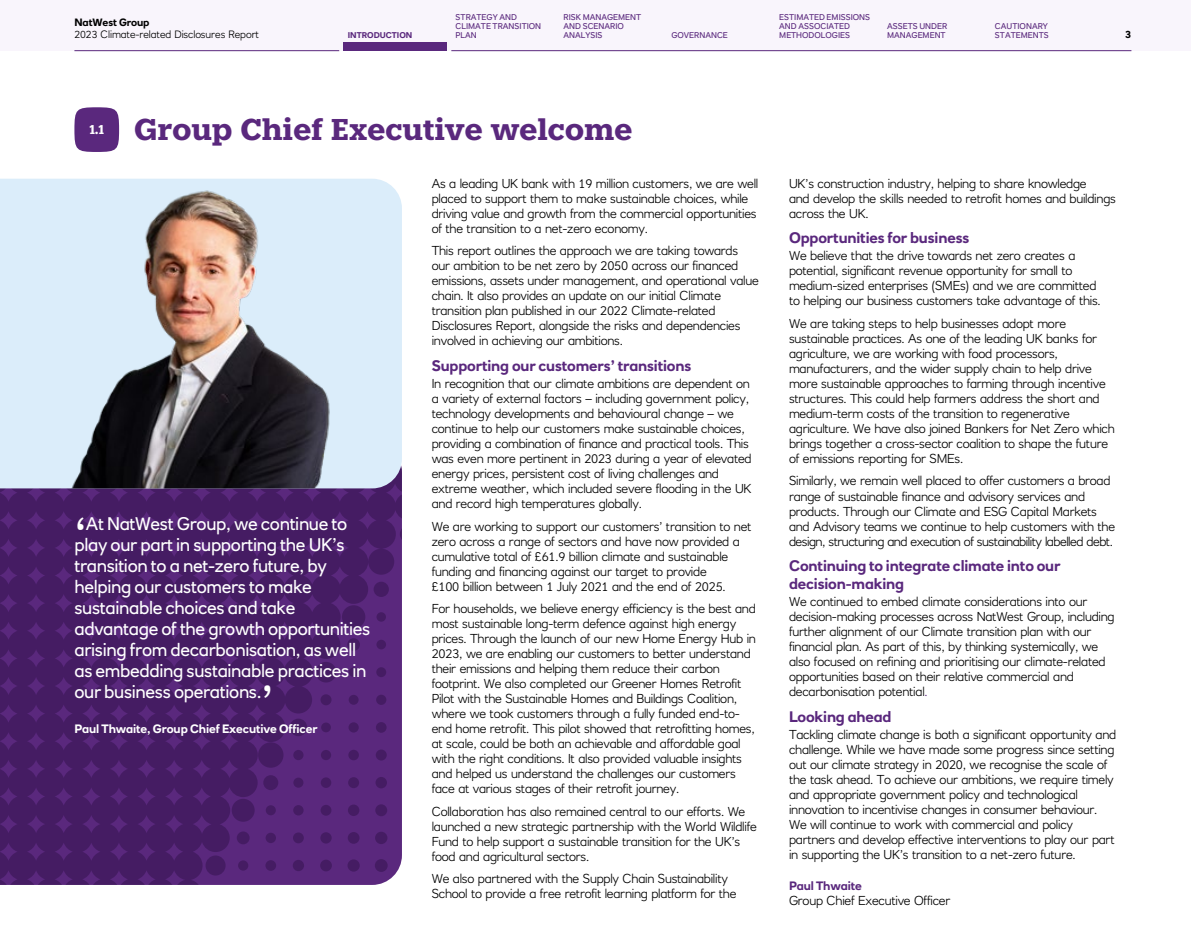
<style>
.page{position:relative;width:1191px;height:936px;background:#fff}
.page>*{position:absolute;margin:0;border:0;box-sizing:border-box;transform-origin:0 0}
.Introduction{font:46.5px "RN House Sans";color:#fff}
.Page_Title{font:700 30px "Knile";letter-spacing:-.01em;color:#5a287d}
.Introduction-2{font:18px/21px "RN House Sans";letter-spacing:-.02em;color:#fff}
.Heading-1{font:700 15px/18px "RN House Sans";letter-spacing:-.01em;color:#5a287d}
.Bodytext{font:300 12.75px/15px "RN House Sans";letter-spacing:-.02em;color:#000}
.Signoff-Jobtitle{font:300 12.75px "RN House Sans";letter-spacing:-.02em;color:#000}
.t1{font:700 12.75px "Knile";color:#fff}
.Signoff-Name{font:700 12px "RN House Sans";letter-spacing:-.01em;color:#fff}
.Signoff-Name-2{font:700 12px "RN House Sans";letter-spacing:-.01em;color:#5a287d}
.t2{font:300 10.5px "RN House Sans";letter-spacing:-.01em;color:#000}
.t3{font:700 10.5px "RN House Sans";letter-spacing:-.01em;color:#000}
.t4{font:8.25px/9px "RN House Sans";color:#5a287d}
.t5{font:700 8.25px "RN House Sans";color:#5a287d}
.s1{color:#5a287d}
</style>
<div class="page">
<svg style="left:0;top:488px;width:402px;height:396px;background:#4b206b"></svg>
<img style="left:0;top:179px;width:402px;height:309px">
<div style="left:74px;top:107px;width:45px;height:45px;background:#5a287d;border-radius:50%"></div>
<div style="left:0;top:0;width:1191px;height:51px;background:#f9f5fc"></div>
<div style="left:343px;top:43px;width:104px;height:8px;background:#5a287d"></div>
<hr style="left:74px;top:50px;width:265px;height:1px;background:#5a287d">
<hr style="left:451px;top:50px;width:680px;height:1px;background:#5a287d">
<p class="t3" style="left:74px;top:16px;width:77px">NatWest Group</p>
<p class="t2" style="left:74px;top:28px;width:186px">2023 Climate-related Disclosures Report</p>
<p class="t4" style="left:455px;top:13px;width:87px">STRATEGY AND<br>CLIMATE TRANSITION<br>PLAN</p>
<p class="t4" style="left:563px;top:13px;width:79px">RISK MANAGEMENT<br>AND SCENARIO<br>ANALYSIS</p>
<p class="t4" style="left:779px;top:13px;width:92px">ESTIMATED EMISSIONS<br>AND ASSOCIATED<br>METHODOLOGIES</p>
<p class="t4" style="left:887px;top:22px;width:62px">ASSETS UNDER<br>MANAGEMENT</p>
<p class="t4" style="left:995px;top:22px;width:55px">CAUTIONARY<br>STATEMENTS</p>
<p class="t5" style="left:348px;top:30px;width:66px">INTRODUCTION</p>
<p class="t3" style="left:1125px;top:28px;width:7px">3</p>
<p class="t4" style="left:671px;top:31px;width:58px">GOVERNANCE</p>
<p class="Page_Title" style="left:134px;top:110px;width:500px">Group Chief Executive welcome</p>
<p class="Bodytext" style="left:432px;top:176px;width:328px">As a leading UK bank with 19 million customers, we are well placed to support them to make sustainable choices, while driving value and growth from the commercial opportunities of the transition to a net-zero economy.</p>
<p class="Bodytext" style="left:432px;top:243px;width:329px">This report outlines the approach we are taking towards our ambition to be net zero by 2050 across our financed emissions, assets under management, and operational value chain. It also provides an update on our initial Climate transition plan published in our 2022 Climate-related Disclosures Report, alongside the risks and dependencies involved in achieving our ambitions.</p>
<p class="Heading-1" style="left:432px;top:356px;width:261px">Supporting our customers’ transitions</p>
<p class="Bodytext" style="left:432px;top:376px;width:321px">In recognition that our climate ambitions are dependent on a variety of external factors – including government policy, technology developments and behavioural change – we continue to help our customers make sustainable choices, providing a combination of finance and practical tools. This was even more pertinent in 2023 during a year of elevated energy prices, persistent cost of living challenges and extreme weather, which included severe flooding in the UK and record high temperatures globally.</p>
<p class="Bodytext" style="left:432px;top:518px;width:321px">We are working to support our customers’ transition to net zero across a range of sectors and have now provided a cumulative total of £61.9 billion climate and sustainable funding and financing against our target to provide<br>£100 billion between 1 July 2021 and the end of 2025.</p>
<p class="Bodytext" style="left:432px;top:601px;width:326px">For households, we believe energy efficiency is the best and most sustainable long-term defence against high energy prices. Through the launch of our new Home Energy Hub in 2023, we are enabling our customers to better understand their emissions and helping them reduce their carbon footprint. We also completed our Greener Homes Retrofit Pilot with the Sustainable Homes and Buildings Coalition, where we took customers through a fully funded end-to&shy;end home retrofit. This pilot showed that retrofitting homes, at scale, could be both an achievable and affordable goal with the right conditions. It also provided valuable insights and helped us understand the challenges our customers face at various stages of their retrofit journey.</p>
<p class="Bodytext" style="left:432px;top:803px;width:327px">Collaboration has also remained central to our efforts. We launched a new strategic partnership with the World Wildlife Fund to help support a sustainable transition for the UK’s food and agricultural sectors.</p>
<p class="Bodytext" style="left:432px;top:871px;width:306px">We also partnered with the Supply Chain Sustainability<br>School to provide a free retrofit learning platform for the</p>
<p class="t1" style="left:90px;top:121px;width:16px">1.1</p>
<p class="Introduction-2" style="left:74px;top:513px;width:297px;text-indent:11px">At NatWest Group, we continue to play our part in supporting the UK’s transition to a net-zero future, by helping our customers to make sustainable choices and take advantage of the growth opportunities arising from decarbonisation, as well as embedding sustainable practices in our business operations.</p>
<p class="Introduction" style="left:74px;top:506px;width:14px">‘</p>
<p class="Introduction" style="left:261px;top:674px;width:14px">’</p>
<p class="Signoff-Name" style="left:74px;top:721px;width:244px">Paul Thwaite, Group Chief Executive Officer</p>
<p class="Bodytext" style="left:789px;top:176px;width:328px">UK’s construction industry, helping to share knowledge<br>and develop the skills needed to retrofit homes and buildings across the UK.</p>
<p class="Heading-1" style="left:789px;top:229px;width:182px">Opportunities for business</p>
<p class="Bodytext" style="left:789px;top:248px;width:313px">We believe that the drive towards net zero creates a potential, significant revenue opportunity for small to medium-sized enterprises (SMEs) and we are committed to helping our business customers take advantage of this.</p>
<p class="Bodytext" style="left:789px;top:316px;width:327px">We are taking steps to help businesses adopt more sustainable practices. As one of the leading UK banks for agriculture, we are working with food processors, manufacturers, and the wider supply chain to help drive more sustainable approaches to farming through incentive structures. This could help farmers address the short and medium-term costs of the transition to regenerative agriculture. We have also joined Bankers for Net Zero which brings together a cross-sector coalition to shape the future of emissions reporting for SMEs.</p>
<p class="Bodytext" style="left:789px;top:473px;width:328px">Similarly, we remain well placed to offer customers a broad range of sustainable finance and advisory services and products. Through our Climate and ESG Capital Markets and Advisory teams we continue to help customers with the design, structuring and execution of sustainability labelled debt.</p>
<p class="Heading-1" style="left:789px;top:556px;width:273px">Continuing to integrate climate into our decision-making</p>
<p class="Bodytext" style="left:789px;top:594px;width:327px">We continued to embed climate considerations into our decision-making processes across NatWest Group, including further alignment of our Climate transition plan with our financial plan. As part of this, by thinking systemically, we also focused on refining and prioritising our climate-related opportunities based on their relative commercial and decarbonisation potential<span class="s1">.</span></p>
<p class="Heading-1" style="left:789px;top:707px;width:104px">Looking ahead</p>
<p class="Bodytext" style="left:789px;top:726px;width:329px">Tackling climate change is both a significant opportunity and challenge. While we have made some progress since setting out our climate strategy in 2020, we recognise the scale of the task ahead. To achieve our ambitions, we require timely and appropriate government policy and technological innovation to incentivise changes in consumer behaviour.<br>We will continue to work with commercial and policy partners and develop effective interventions to play our part in supporting the UK’s transition to a net-zero future.</p>
<p class="Signoff-Name-2" style="left:789px;top:878px;width:74px">Paul Thwaite</p>
<p class="Signoff-Jobtitle" style="left:789px;top:893px;width:163px">Group Chief Executive Officer</p>
</div>
